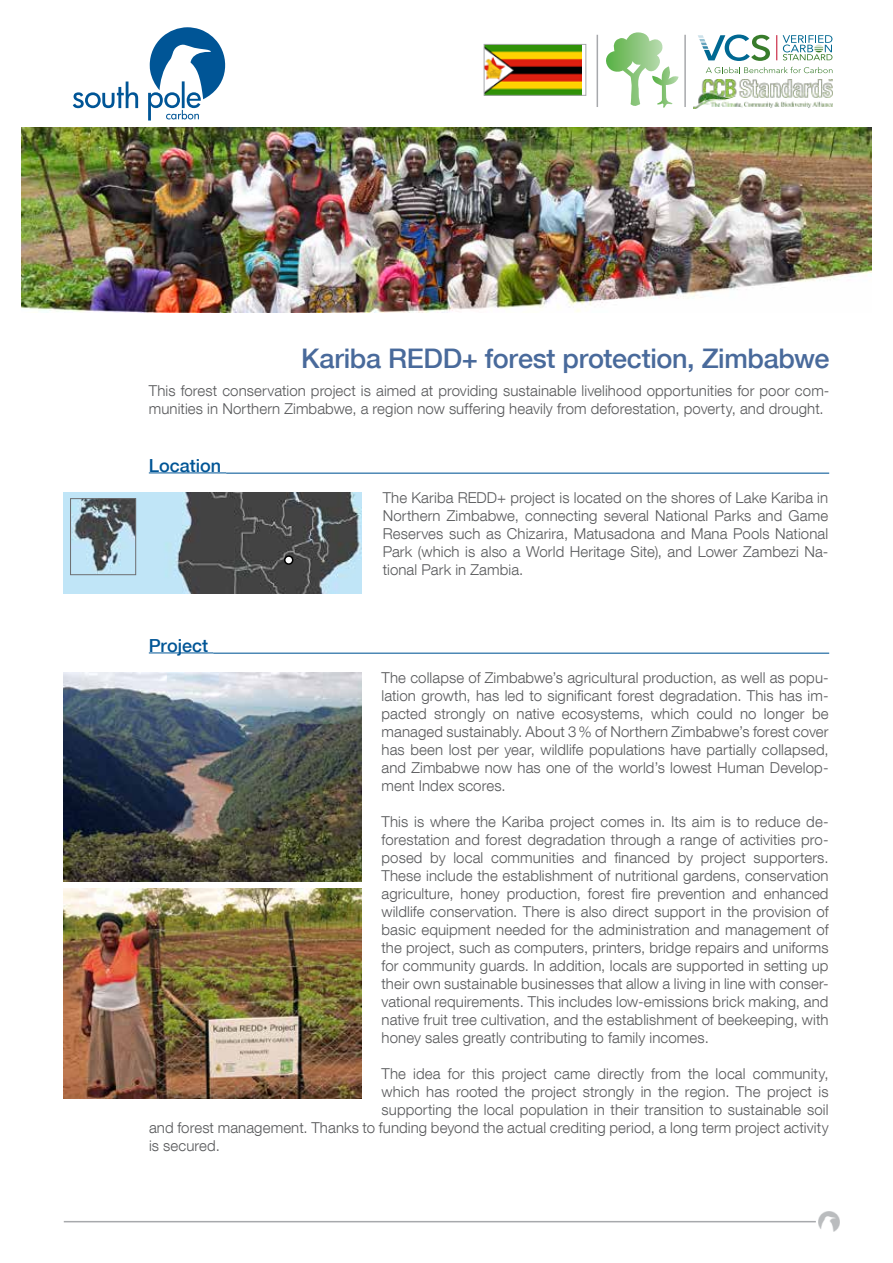
<style>
.page{position:relative;width:893px;height:1263px;background:#fff}
.page>*{position:absolute;margin:0;border:0;box-sizing:border-box;transform-origin:0 0}
.t1{font:500 27px "Helvetica Neue LT Com";letter-spacing:-.01em;color:#496a9b}
.t2{font:500 18px "Helvetica Neue LT Com";color:#005596}
.t3{font:300 15px/18px "Helvetica Neue LT Com";letter-spacing:.005em;color:#58595b;text-align:justify}
</style>
<div class="page">
<hr style="left:64px;top:1221px;width:752px;height:1px;background:#a7a9ac">
<img style="left:819px;top:1211px;width:21px;height:20px">
<svg style="left:73px;top:82px;width:65px;height:26px"></svg>
<svg style="left:148px;top:27px;width:78px;height:94px"></svg>
<hr style="left:597px;top:35px;width:1px;height:72px;background:#a7a9ac">
<hr style="left:684px;top:35px;width:2px;height:72px;background:#a7a9ac">
<img style="left:486px;top:46px;width:95px;height:48px">
<div style="left:484px;top:44px;width:102px;height:52px;border:1px solid #a7a9ac"></div>
<img style="left:693px;top:80px;width:139px;height:29px">
<svg style="left:606px;top:32px;width:73px;height:76px"></svg>
<svg style="left:776px;top:35px;width:1px;height:25px"></svg>
<svg style="left:698px;top:35px;width:72px;height:26px"></svg>
<svg style="left:706px;top:67px;width:126px;height:6px"></svg>
<svg style="left:783px;top:35px;width:49px;height:25px"></svg>
<hr style="left:149px;top:472px;width:77px;height:1px;background:#005596">
<hr style="left:226px;top:473px;width:603px;height:1px;background:#005596">
<hr style="left:149px;top:652px;width:64px;height:1px;background:#005596">
<hr style="left:213px;top:653px;width:616px;height:1px;background:#005596">
<img style="left:64px;top:493px;width:297px;height:100px">
<img style="left:72px;top:500px;width:62px;height:73px">
<div style="left:70px;top:498px;width:66px;height:77px;border:1px solid #6d6e71"></div>
<div style="left:285px;top:556px;width:8px;height:8px;background:#fff;border-radius:50%"></div>
<div style="left:284px;top:555px;width:9px;height:10px;border:2px solid #000;border-radius:50%"></div>
<img style="left:21px;top:128px;width:851px;height:185px">
<img style="left:64px;top:673px;width:297px;height:209px">
<img style="left:64px;top:889px;width:297px;height:209px">
<h1 class="t1" style="left:301px;top:342px;width:530px">Kariba REDD+ forest protection, Zimbabwe</h1>
<p class="t3" style="left:149px;top:381px;width:682px">This forest conservation project is aimed at providing sustainable livelihood opportunities for poor com&shy;munities in Northern Zimbabwe, a region now suffering heavily from deforestation, poverty, and drought.</p>
<p class="t2" style="left:149px;top:454px;width:74px">Location</p>
<p class="t2" style="left:149px;top:634px;width:61px">Project</p>
<p class="t3" style="left:383px;top:489px;width:447px">The Kariba REDD+ project is located on the shores of Lake Kariba in Northern Zimbabwe, connecting several National Parks and Game Reserves such as Chizarira, Matusadona and Mana Pools National Park (which is also a World Heritage Site), and Lower Zambezi Na&shy;tional Park in Zambia.</p>
<p class="t3" style="left:382px;top:669px;width:449px">The collapse of Zimbabwe’s agricultural production, as well as popu&shy;lation growth, has led to significant forest degradation. This has im&shy;pacted strongly on native ecosystems, which could no longer be managed sustainably. About 3% of Northern Zimbabwe’s forest cover has been lost per year, wildlife populations have partially collapsed, and Zimbabwe now has one of the world’s lowest Human Develop&shy;ment Index scores.</p>
<p class="t3" style="left:382px;top:813px;width:449px">This is where the Kariba project comes in. Its aim is to reduce de&shy;forestation and forest degradation through a range of activities pro&shy;posed by local communities and financed by project supporters.<br>These include the establishment of nutritional gardens, conservation agriculture, honey production, forest fire prevention and enhanced wildlife conservation. There is also direct support in the provision of basic equipment needed for the administration and management of the project, such as computers, printers, bridge repairs and uniforms for community guards. In addition, locals are supported in setting up their own sustainable businesses that allow a living in line with conser&shy;vational requirements. This includes low-emissions brick making, and native fruit tree cultivation, and the establishment of beekeeping, with honey sales greatly contributing to family incomes.</p>
<p class="t3" style="left:382px;top:1065px;width:448px">The idea for this project came directly from the local community,</p>
<p class="t3" style="left:382px;top:1083px;width:448px">which has rooted the project strongly in the region. The project is</p>
<p class="t3" style="left:382px;top:1101px;width:448px">supporting the local population in their transition to sustainable soil</p>
<p class="t3" style="left:149px;top:1119px;width:681px">and forest management. Thanks to funding beyond the actual crediting period, a long term project activity</p>
<p class="t3" style="left:149px;top:1137px;width:72px">is secured.</p>
</div>
